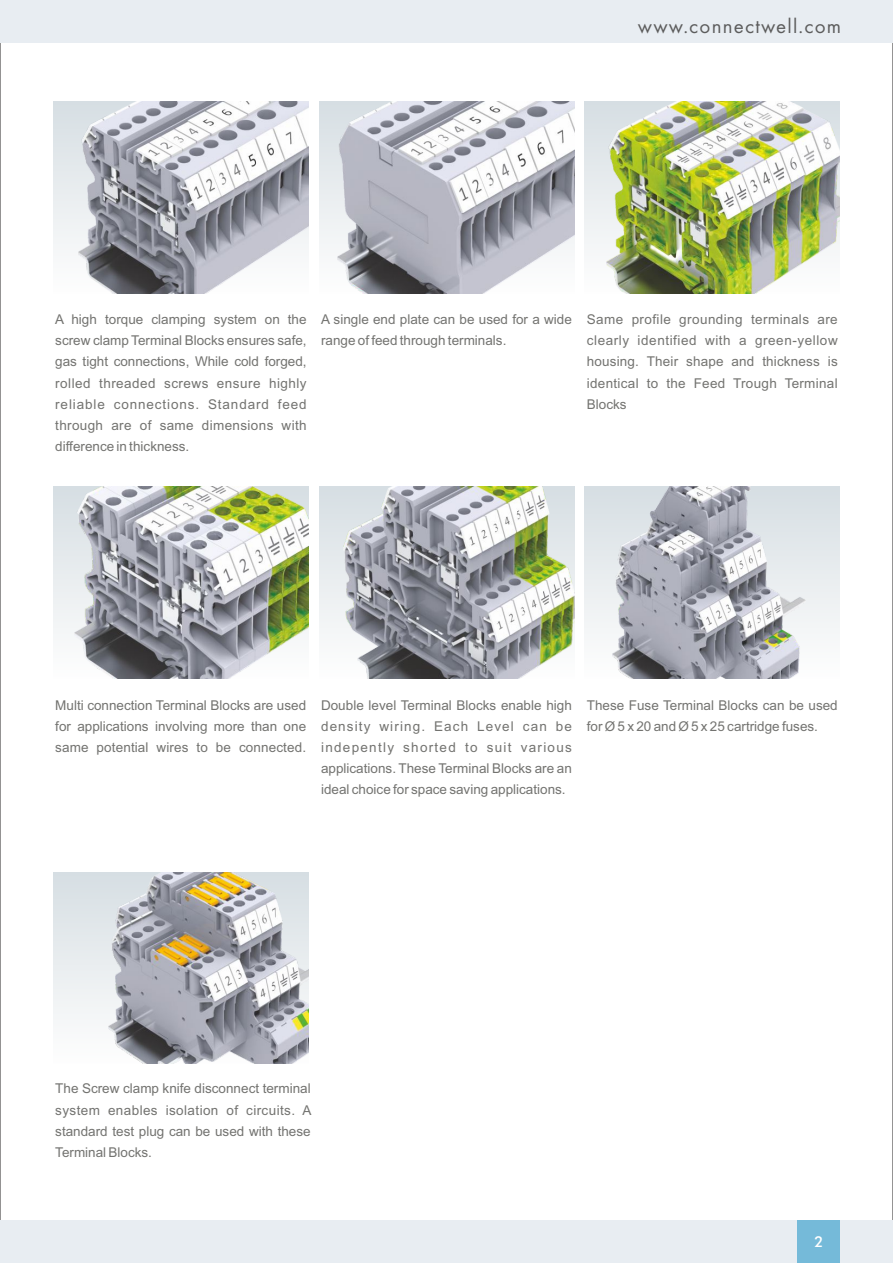
<style>
.page{position:relative;width:893px;height:1263px;background:#fff}
.page>*{position:absolute;margin:0;border:0;box-sizing:border-box;transform-origin:0 0}
.t1{font:21px "Futura TEE";letter-spacing:.055em;color:#5c5c5c}
.t2{font:500 15px "Futura BT";color:#fff}
.t3{font:13.5px/21.1px "Arial";color:#737370;text-align:justify}
</style>
<div class="page">
<div style="left:53px;top:872px;width:255px;height:192px;background:linear-gradient(to bottom,#d6dee3,#fefefd)"></div>
<img style="left:109px;top:872px;width:199px;height:192px">
<div style="left:585px;top:487px;width:255px;height:191px;background:linear-gradient(to bottom,#d6dee3,#fefefe)"></div>
<img style="left:613px;top:487px;width:193px;height:191px">
<div style="left:319px;top:487px;width:255px;height:191px;background:linear-gradient(to bottom,#d6dee3,#fefefe)"></div>
<img style="left:343px;top:487px;width:231px;height:191px">
<div style="left:53px;top:487px;width:255px;height:191px;background:linear-gradient(to bottom,#d6dee3,#fefefe)"></div>
<img style="left:74px;top:487px;width:234px;height:191px">
<div style="left:319px;top:102px;width:255px;height:191px;background:linear-gradient(to bottom,#d6dee3,#fefefd)"></div>
<img style="left:338px;top:102px;width:236px;height:191px">
<div style="left:585px;top:102px;width:255px;height:191px;background:linear-gradient(to bottom,#d6dee3,#fefefd)"></div>
<img style="left:606px;top:102px;width:234px;height:191px">
<div style="left:53px;top:102px;width:255px;height:191px;background:linear-gradient(to bottom,#d6dee3,#fefefd)"></div>
<img style="left:78px;top:102px;width:230px;height:191px">
<div style="left:0;top:0;width:893px;height:43px;background:#e8edf2"></div>
<div style="left:0;top:1220px;width:893px;height:43px;background:#e8edf2"></div>
<div style="left:798px;top:1220px;width:42px;height:43px;background:#75bad9"></div>
<h1 class="t1" style="left:638px;top:18px;width:205px">www.connectwell.com</h1>
<p class="t3" style="left:55px;top:310px;width:253px">A high torque clamping system on the screw clamp Terminal Blocks ensures safe, gas tight connections, While cold forged, rolled threaded screws ensure highly reliable connections. Standard feed through are of same dimensions with difference in thickness.</p>
<p class="t3" style="left:321px;top:310px;width:252px">A single end plate can be used for a wide range of feed through terminals.</p>
<p class="t3" style="left:587px;top:310px;width:252px">Same profile grounding terminals are clearly identified with a green-yellow housing. Their shape and thickness is identical to the Feed Trough Terminal Blocks</p>
<p class="t3" style="left:55px;top:695px;width:252px">Multi connection Terminal Blocks are used for applications involving more than one same potential wires to be connected.</p>
<p class="t3" style="left:321px;top:695px;width:252px">Double level Terminal Blocks enable high density wiring. Each Level can be indepently shorted to suit various applications. These Terminal Blocks are an ideal choice for space saving applications.</p>
<p class="t3" style="left:587px;top:695px;width:252px">These Fuse Terminal Blocks can be used for Ø 5 x 20 and Ø 5 x 25 cartridge fuses.</p>
<p class="t3" style="left:55px;top:1079px;width:258px">The Screw clamp knife disconnect terminal system enables isolation of circuits. A standard test plug can be used with these Terminal Blocks.</p>
<p class="t2" style="left:814px;top:1236px;width:11px">2</p>
</div>
